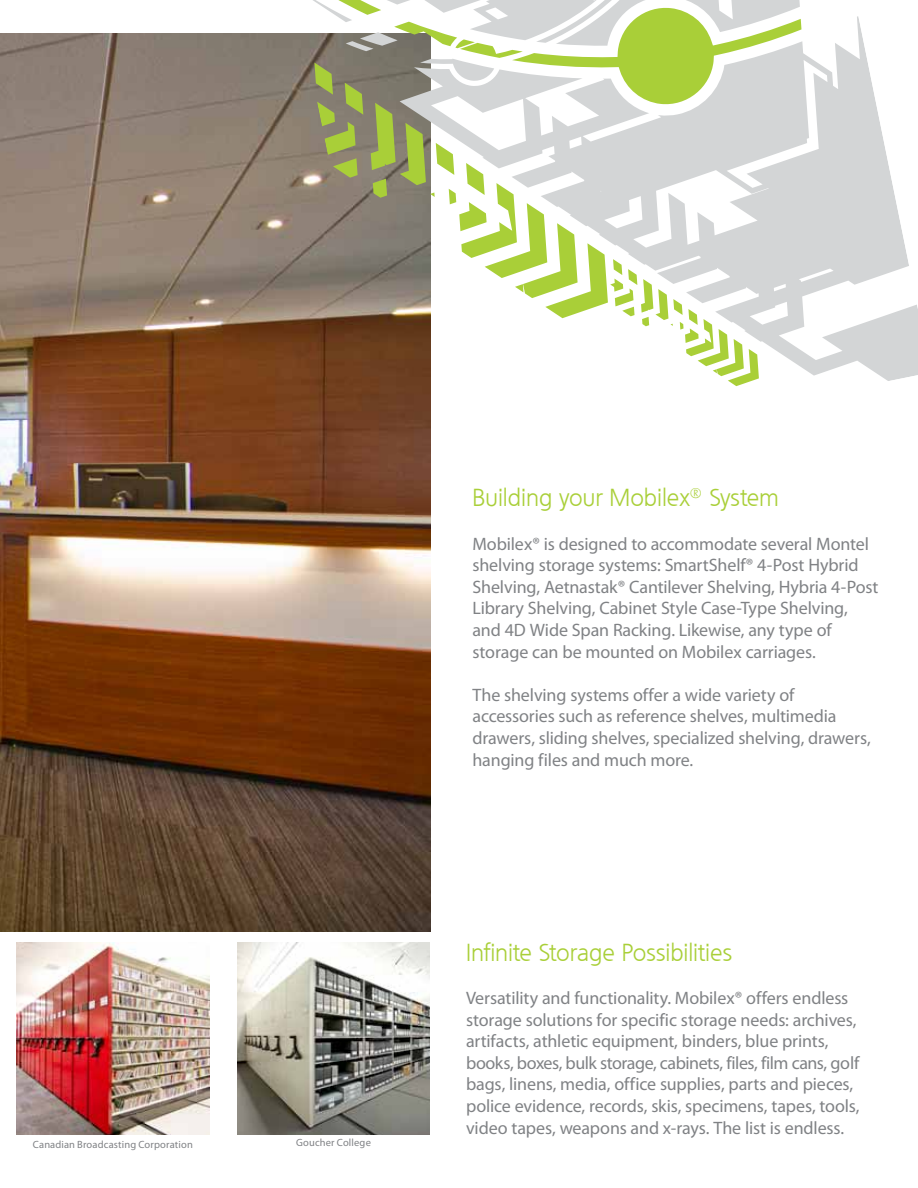
<style>
.page{position:relative;width:918px;height:1188px;background:#fff}
.page>*{position:absolute;margin:0;border:0;box-sizing:border-box;transform-origin:0 0}
.t1{font:300 24px "Quebec Serial";color:#a9cf38}
.t2{font:18px/21.6px "Myriad Pro";letter-spacing:-.005em;color:#808285}
.t3{font:10.5px "Myriad Pro";letter-spacing:.015em;color:#808285}
</style>
<div class="page">
<img style="left:0;top:34px;width:430px;height:898px">
<svg style="left:759px;top:16px;width:159px;height:365px;fill:#d3d5d6"></svg>
<svg style="left:296px;top:0;width:550px;height:107px"></svg>
<svg style="left:314px;top:63px;width:445px;height:323px"></svg>
<img style="left:17px;top:942px;width:192px;height:193px">
<img style="left:237px;top:942px;width:193px;height:193px">
<p class="t3" style="left:33px;top:1138px;width:161px">Canadian Broadcasting Corporation</p>
<p class="t3" style="left:296px;top:1136px;width:76px">Goucher College</p>
<h1 class="t1" style="left:472px;top:479px;width:308px">Building your Mobilex<sup>®</sup> System</h1>
<p class="t2" style="left:472px;top:532px;width:408px">Mobilex® is designed to accommodate several Montel shelving storage systems: SmartShelf® 4-Post Hybrid Shelving, Aetnastak® Cantilever Shelving, Hybria 4-Post Library Shelving, Cabinet Style Case-Type Shelving, and 4D Wide Span Racking. Likewise, any type of storage can be mounted on Mobilex carriages.</p>
<p class="t2" style="left:472px;top:684px;width:400px">The shelving systems offer a wide variety of accessories such as reference shelves, multimedia drawers, sliding shelves, specialized shelving, drawers, hanging files and much more.</p>
<h1 class="t1" style="left:466px;top:933px;width:268px">Infinite Storage Possibilities</h1>
<p class="t2" style="left:466px;top:987px;width:395px">Versatility and functionality. Mobilex® offers endless storage solutions for specific storage needs: archives, artifacts, athletic equipment, binders, blue prints, books, boxes, bulk storage, cabinets, files, film cans, golf bags, linens, media, office supplies, parts and pieces, police evidence, records, skis, specimens, tapes, tools, video tapes, weapons and x-rays. The list is endless.</p>
</div>
